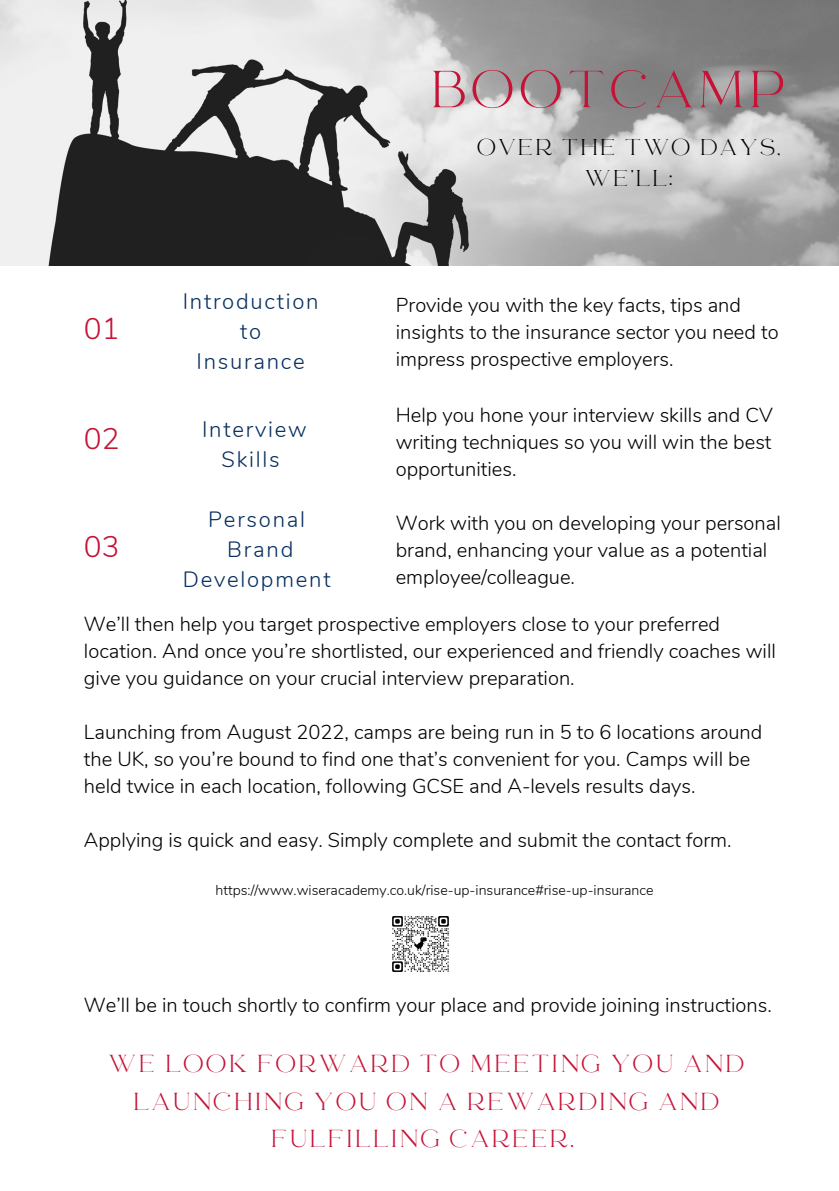
<style>
.page{position:relative;width:839px;height:1191px;background:#fff}
.page>*{position:absolute;margin:0;border:0;box-sizing:border-box;transform-origin:0 0}
.t1{font:51.8px "RTL Ansam Ansam";letter-spacing:.07em;color:#c51236}
.t2{font:300 29.8px "Nunito";color:#c51236}
.t3{font:24.4px/37.6px "RTL Ansam Ansam";letter-spacing:.07em;color:#c51236;text-align:center}
.t4{font:22.8px/31.6px "RTL Ansam Ansam";letter-spacing:.07em;color:#000;text-align:center}
.t5{font:300 22px/30px "Nunito";letter-spacing:.08em;color:#072f5f;text-align:center}
.t6{font:300 20px/27px "Nunito";color:#000}
.t7{font:300 14px "Nunito";color:#000}
</style>
<div class="page">
<img style="left:0;top:0;width:838px;height:266px">
<img style="left:392px;top:916px;width:57px;height:56px">
<h1 class="t1" style="left:432px;top:58px;width:358px">BOOTCAMP</h1>
<h2 class="t2" style="left:84px;top:309px;width:37px">01</h2>
<p class="t5" style="left:183px;top:287px;width:137px">Introduction to<br>Insurance</p>
<h2 class="t2" style="left:84px;top:419px;width:37px">02</h2>
<p class="t5" style="left:202px;top:414px;width:106px">Interview<br>Skills</p>
<h2 class="t2" style="left:84px;top:527px;width:37px">03</h2>
<p class="t5" style="left:183px;top:505px;width:149px">Personal<br>Brand<br>Development</p>
<p class="t4" style="left:477px;top:133px;width:306px">OVER THE TWO DAYS,<br>WE'LL:</p>
<p class="t6" style="left:396px;top:292px;width:384px">Provide you with the key facts, tips and insights to the insurance sector you need to impress prospective employers.</p>
<p class="t6" style="left:396px;top:402px;width:378px;text-align:justify">Help you hone your interview skills and CV writing techniques so you will win the best opportunities.</p>
<p class="t6" style="left:396px;top:510px;width:386px">Work with you on developing your personal brand, enhancing your value as a potential employee/colleague.</p>
<p class="t6" style="left:84px;top:611px;width:693px">We’ll then help you target prospective employers close to your preferred location. And once you’re shortlisted, our experienced and friendly coaches will give you guidance on your crucial interview preparation.</p>
<p class="t6" style="left:84px;top:719px;width:679px">Launching from August 2022, camps are being run in 5 to 6 locations around the UK, so you’re bound to find one that’s convenient for you. Camps will be held twice in each location, following GCSE and A-levels results days.</p>
<p class="t6" style="left:84px;top:827px;width:649px">Applying is quick and easy. Simply complete and submit the contact form.</p>
<p class="t7" style="left:215px;top:881px;width:439px">https://www.wiseracademy.co.uk/rise-up-insurance#rise-up-insurance</p>
<p class="t6" style="left:84px;top:992px;width:689px">We’ll be in touch shortly to confirm your place and provide joining instructions.</p>
<p class="t3" style="left:109px;top:1047px;width:637px">WE LOOK FORWARD TO MEETING YOU AND<br>LAUNCHING YOU ON A REWARDING AND<br>FULFILLING CAREER.</p>
</div>
